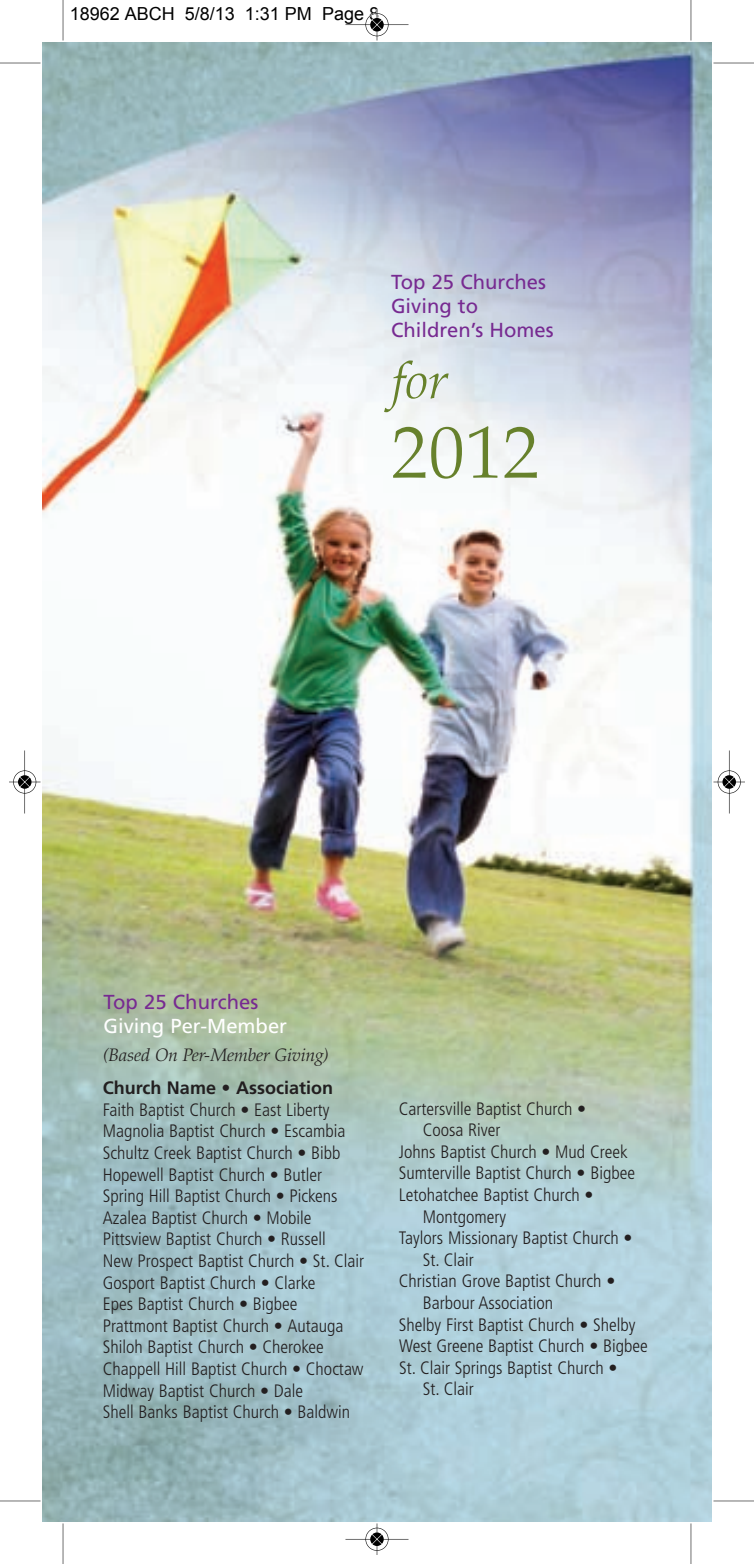
<style>
.page{position:relative;width:754px;height:1564px;background:#fff}
.page>*{position:absolute;margin:0;border:0;box-sizing:border-box;transform-origin:0 0}
.t1{font:300 74.25px "Palatino";color:#67812c}
.t2{font:italic 300 51.75px "Palatino";color:#67812c}
.t3{font:20.25px/24.3px "Frutiger";color:#772a91}
.t4{font:20.25px "Frutiger";color:#fff}
.t5{font:300 condensed 18px/21.6px "Frutiger";color:#231f20}
.t6{font:18px "Arial";color:#000}
.t7{font:italic 300 18px "Palatino";color:#231f20}
.t8{font:700 18px "Frutiger";color:#231f20}
</style>
<div class="page">
<img style="left:43px;top:43px;width:668px;height:1478px">
<hr style="left:63px;top:0;width:1px;height:40px;background:#000">
<hr style="left:0;top:63px;width:40px;height:1px;background:#000">
<hr style="left:690px;top:0;width:1px;height:40px;background:#000">
<hr style="left:713px;top:63px;width:41px;height:1px;background:#000">
<hr style="left:63px;top:1523px;width:1px;height:41px;background:#000">
<hr style="left:0;top:1500px;width:40px;height:1px;background:#000">
<hr style="left:690px;top:1523px;width:1px;height:41px;background:#000">
<hr style="left:713px;top:1500px;width:41px;height:1px;background:#000">
<hr style="left:345px;top:24px;width:63px;height:1px;background:#000">
<hr style="left:377px;top:9px;width:1px;height:31px;background:#000">
<svg style="left:365px;top:13px;width:24px;height:24px"></svg>
<hr style="left:345px;top:1539px;width:63px;height:1px;background:#000">
<hr style="left:377px;top:1523px;width:1px;height:32px;background:#000">
<svg style="left:365px;top:1527px;width:24px;height:24px"></svg>
<hr style="left:24px;top:750px;width:1px;height:63px;background:#000">
<hr style="left:9px;top:782px;width:31px;height:1px;background:#000">
<svg style="left:13px;top:770px;width:24px;height:24px"></svg>
<hr style="left:729px;top:750px;width:1px;height:63px;background:#000">
<hr style="left:713px;top:782px;width:32px;height:1px;background:#000">
<svg style="left:717px;top:770px;width:24px;height:24px"></svg>
<p class="t6" style="left:70px;top:2px;width:311px">18962 ABCH 5/8/13 1:31 PM Page 8</p>
<p class="t3" style="left:391px;top:269px;width:164px">Top 25 Churches<br>Giving to<br>Children’s Homes</p>
<h2 class="t2" style="left:391px;top:351px;width:58px">for</h2>
<h1 class="t1" style="left:391px;top:409px;width:150px">2012</h1>
<p class="t3" style="left:103px;top:989px;width:156px">Top 25 Churches</p>
<p class="t4" style="left:103px;top:1014px;width:185px">Giving Per-Member</p>
<p class="t7" style="left:103px;top:1044px;width:228px">(Based On Per-Member Giving)</p>
<p class="t8" style="left:103px;top:1077px;width:232px">Church Name • Association</p>
<p class="t5" style="left:103px;top:1099px;width:263px">Faith Baptist Church • East Liberty Magnolia Baptist Church • Escambia Schultz Creek Baptist Church • Bibb Hopewell Baptist Church • Butler Spring Hill Baptist Church • Pickens Azalea Baptist Church • Mobile Pittsview Baptist Church • Russell<br>New Prospect Baptist Church • St. Clair Gosport Baptist Church • Clarke<br>Epes Baptist Church • Bigbee Prattmont Baptist Church • Autauga Shiloh Baptist Church • Cherokee Chappell Hill Baptist Church • Choctaw Midway Baptist Church • Dale<br>Shell Banks Baptist Church • Baldwin</p>
<p class="t5" style="left:399px;top:1098px;width:189px">Cartersville Baptist Church •</p>
<p class="t5" style="left:423px;top:1119px;width:79px">Coosa River</p>
<p class="t5" style="left:399px;top:1141px;width:230px">Johns Baptist Church • Mud Creek</p>
<p class="t5" style="left:399px;top:1162px;width:238px">Sumterville Baptist Church • Bigbee</p>
<p class="t5" style="left:399px;top:1184px;width:196px">Letohatchee Baptist Church •</p>
<p class="t5" style="left:423px;top:1206px;width:85px">Montgomery</p>
<p class="t5" style="left:399px;top:1227px;width:235px">Taylors Missionary Baptist Church •</p>
<p class="t5" style="left:423px;top:1249px;width:53px">St. Clair</p>
<p class="t5" style="left:399px;top:1270px;width:218px">Christian Grove Baptist Church •</p>
<p class="t5" style="left:423px;top:1292px;width:132px">Barbour Association</p>
<p class="t5" style="left:399px;top:1314px;width:238px">Shelby First Baptist Church • Shelby</p>
<p class="t5" style="left:399px;top:1335px;width:250px">West Greene Baptist Church • Bigbee</p>
<p class="t5" style="left:399px;top:1357px;width:220px">St. Clair Springs Baptist Church •</p>
<p class="t5" style="left:423px;top:1378px;width:53px">St. Clair</p>
</div>
